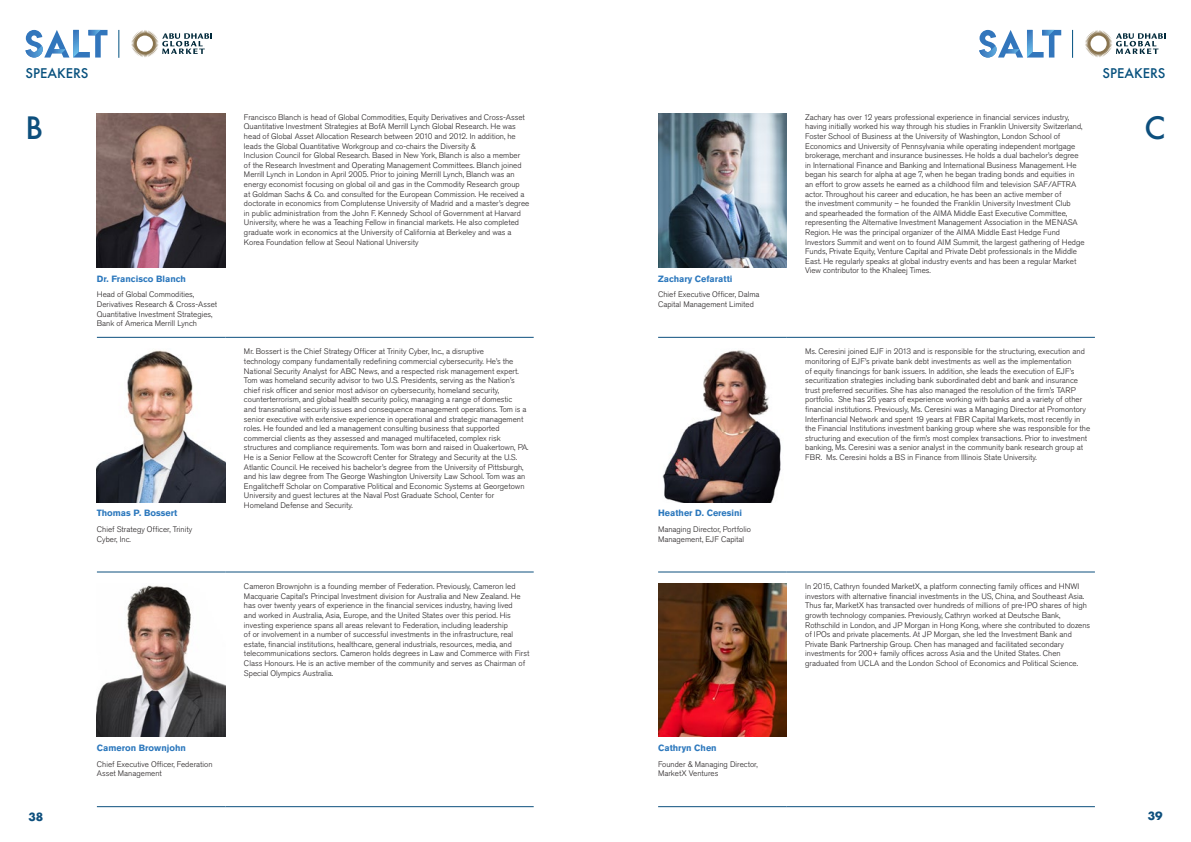
<style>
.page{position:relative;width:1191px;height:842px;background:#fff}
.page>*{position:absolute;margin:0;border:0;box-sizing:border-box;transform-origin:0 0}
.Body_Text_1{font:500 30px "Futura";color:#0d4f7d}
.t1{font:500 13px "Futura";color:#06507d}
.t2{font:700 11px "Futura";color:#0d4f7d}
.Speaker_name_title{font:700 9px "Akzidenz Grotesk Pro";color:#2c78bd}
.Speaker_bio{font:300 8px/9.6px "Akzidenz Grotesk Pro";color:#231f20}
.Speaker_name_title-2{font:300 8px/9.6px "Akzidenz Grotesk Pro";color:#231f20}
</style>
<div class="page">
<svg style="left:26px;top:30px;width:81px;height:28px"></svg>
<svg style="left:119px;top:30px;width:1px;height:28px"></svg>
<svg style="left:131px;top:30px;width:81px;height:27px"></svg>
<svg style="left:979px;top:30px;width:82px;height:28px"></svg>
<svg style="left:1072px;top:30px;width:1px;height:28px"></svg>
<svg style="left:1085px;top:30px;width:80px;height:27px"></svg>
<hr style="left:97px;top:337px;width:128px;height:1px;background:#0d507e">
<hr style="left:97px;top:572px;width:128px;height:1px;background:#0d507e">
<hr style="left:97px;top:806px;width:128px;height:1px;background:#0d507e">
<hr style="left:225px;top:337px;width:309px;height:1px;background:#0d507e">
<hr style="left:225px;top:572px;width:309px;height:1px;background:#0d507e">
<hr style="left:225px;top:806px;width:309px;height:1px;background:#0d507e">
<img style="left:97px;top:114px;width:128px;height:153px">
<img style="left:97px;top:350px;width:128px;height:152px">
<img style="left:97px;top:585px;width:128px;height:152px">
<hr style="left:658px;top:337px;width:128px;height:1px;background:#0d507e">
<hr style="left:658px;top:572px;width:128px;height:1px;background:#0d507e">
<hr style="left:658px;top:806px;width:128px;height:1px;background:#0d507e">
<hr style="left:786px;top:337px;width:309px;height:1px;background:#0d507e">
<hr style="left:786px;top:572px;width:309px;height:1px;background:#0d507e">
<hr style="left:786px;top:806px;width:309px;height:1px;background:#0d507e">
<img style="left:658px;top:114px;width:128px;height:153px">
<img style="left:662px;top:350px;width:119px;height:152px">
<img style="left:658px;top:583px;width:128px;height:154px">
<h2 class="t1" style="left:26px;top:64px;width:64px">SPEAKERS</h2>
<h2 class="t1" style="left:1102px;top:64px;width:64px">SPEAKERS</h2>
<p class="Body_Text_1" style="left:25px;top:107px;width:19px">B</p>
<p class="Body_Text_1" style="left:1144px;top:107px;width:23px">C</p>
<p class="Speaker_bio" style="left:244px;top:112px;width:287px">Francisco Blanch is head of Global Commodities, Equity Derivatives and Cross-Asset Quantitative Investment Strategies at BofA Merrill Lynch Global Research. He was head of Global Asset Allocation Research between 2010 and 2012. In addition, he leads the Global Quantitative Workgroup and co-chairs the Diversity &amp;<br>Inclusion Council for Global Research. Based in New York, Blanch is also a member<br>of the Research Investment and Operating Management Committees. Blanch joined Merrill Lynch in London in April 2005. Prior to joining Merrill Lynch, Blanch was an energy economist focusing on global oil and gas in the Commodity Research group<br>at Goldman Sachs &amp; Co. and consulted for the European Commission. He received a doctorate in economics from Complutense University of Madrid and a master’s degree in public administration from the John F. Kennedy School of Government at Harvard University, where he was a Teaching Fellow in financial markets. He also completed graduate work in economics at the University of California at Berkeley and was a Korea Foundation fellow at Seoul National University</p>
<p class="Speaker_bio" style="left:805px;top:112px;width:281px">Zachary has over 12 years professional experience in financial services industry, having initially worked his way through his studies in Franklin University Switzerland, Foster School of Business at the University of Washington, London School of Economics and University of Pennsylvania while operating independent mortgage brokerage, merchant and insurance businesses. He holds a dual bachelor’s degree in International Finance and Banking and International Business Management. He began his search for alpha at age 7, when he began trading bonds and equities in an effort to grow assets he earned as a childhood film and television SAF/AFTRA actor. Throughout his career and education, he has been an active member of<br>the investment community – he founded the Franklin University Investment Club and spearheaded the formation of the AIMA Middle East Executive Committee, representing the Alternative Investment Management Association in the MENASA Region. He was the principal organizer of the AIMA Middle East Hedge Fund Investors Summit and went on to found AIM Summit, the largest gathering of Hedge Funds, Private Equity, Venture Capital and Private Debt professionals in the Middle East. He regularly speaks at global industry events and has been a regular Market View contributor to the Khaleej Times.</p>
<p class="Speaker_name_title" style="left:658px;top:273px;width:76px">Zachary Cefaratti</p>
<p class="Speaker_name_title-2" style="left:658px;top:290px;width:103px">Chief Executive Officer, Dalma<br>Capital Management Limited</p>
<p class="Speaker_name_title" style="left:97px;top:273px;width:91px">Dr. Francisco Blanch</p>
<p class="Speaker_name_title-2" style="left:97px;top:290px;width:122px">Head of Global Commodities, Derivatives Research &amp; Cross-Asset Quantitative Investment Strategies, Bank of America Merrill Lynch</p>
<p class="Speaker_name_title" style="left:97px;top:507px;width:82px">Thomas P. Bossert</p>
<p class="Speaker_name_title-2" style="left:97px;top:524px;width:97px">Chief Strategy Officer, Trinity<br>Cyber, Inc.</p>
<p class="Speaker_name_title" style="left:97px;top:742px;width:91px">Cameron Brownjohn</p>
<p class="Speaker_name_title-2" style="left:97px;top:759px;width:117px">Chief Executive Officer, Federation<br>Asset Management</p>
<p class="Speaker_bio" style="left:244px;top:347px;width:286px">Mr. Bossert is the Chief Strategy Officer at Trinity Cyber, Inc., a disruptive<br>technology company fundamentally redefining commercial cybersecurity. He’s the National Security Analyst for ABC News, and a respected risk management expert.<br>Tom was homeland security advisor to two U.S. Presidents, serving as the Nation’s chief risk officer and senior most advisor on cybersecurity, homeland security, counterterrorism, and global health security policy, managing a range of domestic<br>and transnational security issues and consequence management operations. Tom is a senior executive with extensive experience in operational and strategic management roles. He founded and led a management consulting business that supported commercial clients as they assessed and managed multifaceted, complex risk structures and compliance requirements. Tom was born and raised in Quakertown, PA.<br>He is a Senior Fellow at the Scowcroft Center for Strategy and Security at the U.S.<br>Atlantic Council. He received his bachelor’s degree from the University of Pittsburgh, and his law degree from The George Washington University Law School. Tom was an Engalitcheff Scholar on Comparative Political and Economic Systems at Georgetown University and guest lectures at the Naval Post Graduate School, Center for Homeland Defense and Security.</p>
<p class="Speaker_bio" style="left:244px;top:581px;width:287px">Cameron Brownjohn is a founding member of Federation. Previously, Cameron led Macquarie Capital’s Principal Investment division for Australia and New Zealand. He has over twenty years of experience in the financial services industry, having lived<br>and worked in Australia, Asia, Europe, and the United States over this period. His investing experience spans all areas relevant to Federation, including leadership<br>of or involvement in a number of successful investments in the infrastructure, real estate, financial institutions, healthcare, general industrials, resources, media, and telecommunications sectors. Cameron holds degrees in Law and Commerce with First Class Honours. He is an active member of the community and serves as Chairman of Special Olympics Australia.</p>
<p class="Speaker_name_title" style="left:658px;top:507px;width:86px">Heather D. Ceresini</p>
<p class="Speaker_name_title-2" style="left:658px;top:524px;width:94px">Managing Director, Portfolio<br>Management, EJF Capital</p>
<p class="Speaker_name_title" style="left:658px;top:742px;width:60px">Cathryn Chen</p>
<p class="Speaker_name_title-2" style="left:658px;top:759px;width:101px">Founder &amp; Managing Director,<br>MarketX Ventures</p>
<p class="Speaker_bio" style="left:805px;top:347px;width:286px">Ms. Ceresini joined EJF in 2013 and is responsible for the structuring, execution and monitoring of EJF’s private bank debt investments as well as the implementation<br>of equity financings for bank issuers. In addition, she leads the execution of EJF’s securitization strategies including bank subordinated debt and bank and insurance trust preferred securities. She has also managed the resolution of the firm’s TARP portfolio. She has 25 years of experience working with banks and a variety of other financial institutions. Previously, Ms. Ceresini was a Managing Director at Promontory Interfinancial Network and spent 19 years at FBR Capital Markets, most recently in the Financial Institutions investment banking group where she was responsible for the structuring and execution of the firm’s most complex transactions. Prior to investment banking, Ms. Ceresini was a senior analyst in the community bank research group at FBR. Ms. Ceresini holds a BS in Finance from Illinois State University.</p>
<p class="Speaker_bio" style="left:805px;top:581px;width:286px">In 2015, Cathryn founded MarketX, a platform connecting family offices and HNWI investors with alternative financial investments in the US, China, and Southeast Asia.<br>Thus far, MarketX has transacted over hundreds of millions of pre-IPO shares of high growth technology companies. Previously, Cathryn worked at Deutsche Bank, Rothschild in London, and JP Morgan in Hong Kong, where she contributed to dozens of IPOs and private placements. At JP Morgan, she led the Investment Bank and Private Bank Partnership Group. Chen has managed and facilitated secondary investments for 200+ family offices across Asia and the United States. Chen graduated from UCLA and the London School of Economics and Political Science.</p>
<h3 class="t2" style="left:28px;top:808px;width:16px">38</h3>
<h3 class="t2" style="left:1147px;top:808px;width:16px">39</h3>
</div>
